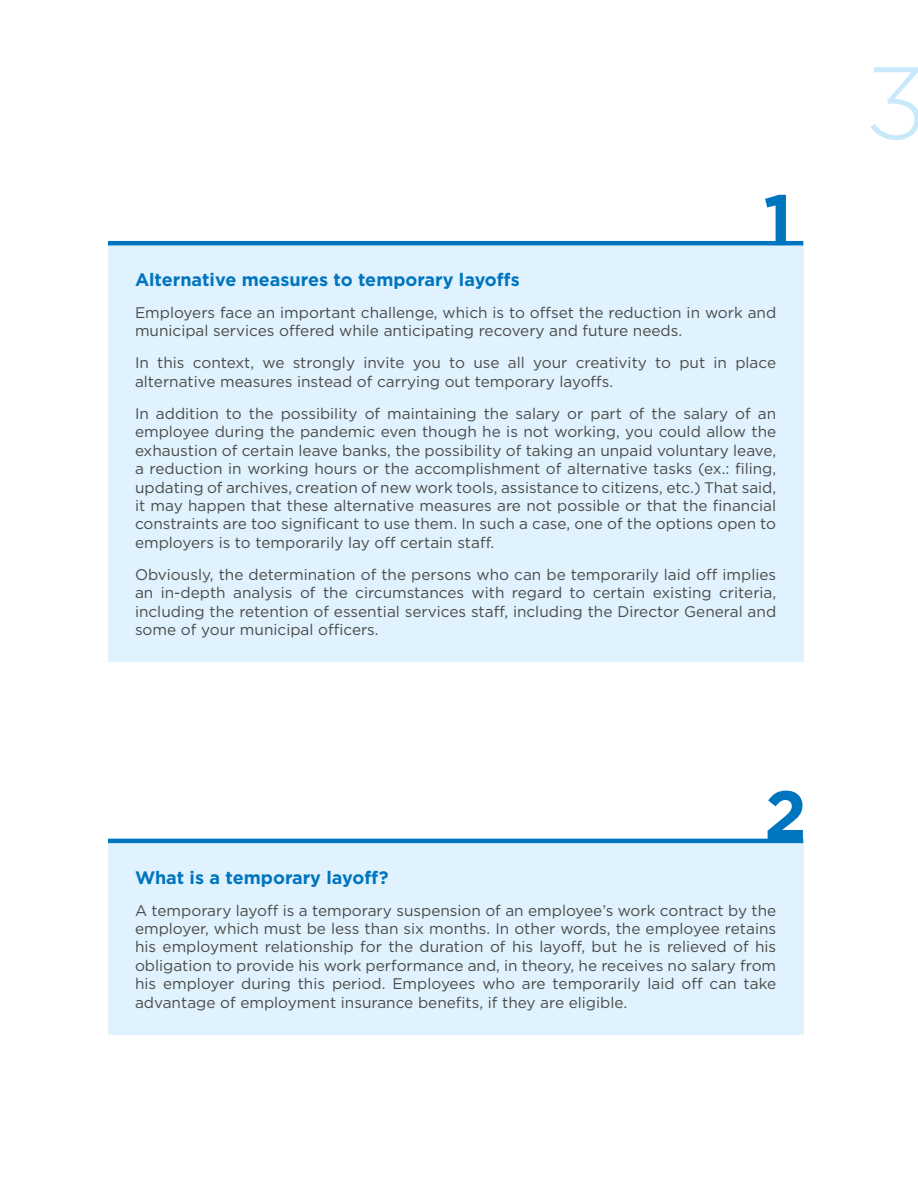
<style>
.page{position:relative;width:918px;height:1188px;background:#fff}
.page>*{position:absolute;margin:0;border:0;box-sizing:border-box;transform-origin:0 0}
.t1{font:300 102.3px "Gotham";color:#c9e9fb}
.t2{font:700 68.25px "Gotham";color:#0075bf}
.t3{font:700 18px "Gotham";color:#0075bf}
.t4{font:15.3px/18.5px "Gotham";color:#4a4a49;text-align:justify}
</style>
<div class="page">
<div style="left:108px;top:245px;width:695px;height:417px;background:#dff2fd"></div>
<hr style="left:108px;top:241px;width:695px;height:4px;background:#0075bf">
<div style="left:108px;top:842px;width:695px;height:193px;background:#dff2fd"></div>
<hr style="left:108px;top:839px;width:695px;height:4px;background:#0075bf">
<h2 class="t2" style="left:763px;top:173px;width:30px">1</h2>
<p class="t3" style="left:135px;top:268px;width:386px">Alternative measures to temporary layoffs</p>
<p class="t4" style="left:135px;top:303px;width:643px">Employers face an important challenge, which is to offset the reduction in work and municipal services offered while anticipating recovery and future needs.</p>
<p class="t4" style="left:135px;top:353px;width:643px">In this context, we strongly invite you to use all your creativity to put in place alternative measures instead of carrying out temporary layoffs.</p>
<p class="t4" style="left:135px;top:404px;width:643px">In addition to the possibility of maintaining the salary or part of the salary of an employee during the pandemic even though he is not working, you could allow the exhaustion of certain leave banks, the possibility of taking an unpaid voluntary leave, a reduction in working hours or the accomplishment of alternative tasks (ex.: filing, updating of archives, creation of new work tools, assistance to citizens, etc.) That said, it may happen that these alternative measures are not possible or that the financial constraints are too significant to use them. In such a case, one of the options open to employers is to temporarily lay off certain staff.</p>
<p class="t4" style="left:135px;top:565px;width:643px">Obviously, the determination of the persons who can be temporarily laid off implies an in-depth analysis of the circumstances with regard to certain existing criteria, including the retention of essential services staff, including the Director General and some of your municipal officers.</p>
<h2 class="t2" style="left:764px;top:770px;width:44px">2</h2>
<p class="t3" style="left:135px;top:865px;width:255px">What is a temporary layoff?</p>
<p class="t4" style="left:135px;top:901px;width:643px">A temporary layoff is a temporary suspension of an employee’s work contract by the employer, which must be less than six months. In other words, the employee retains his employment relationship for the duration of his layoff, but he is relieved of his obligation to provide his work performance and, in theory, he receives no salary from his employer during this period. Employees who are temporarily laid off can take advantage of employment insurance benefits, if they are eligible.</p>
<h1 class="t1" style="left:865px;top:38px;width:64px">3</h1>
</div>
